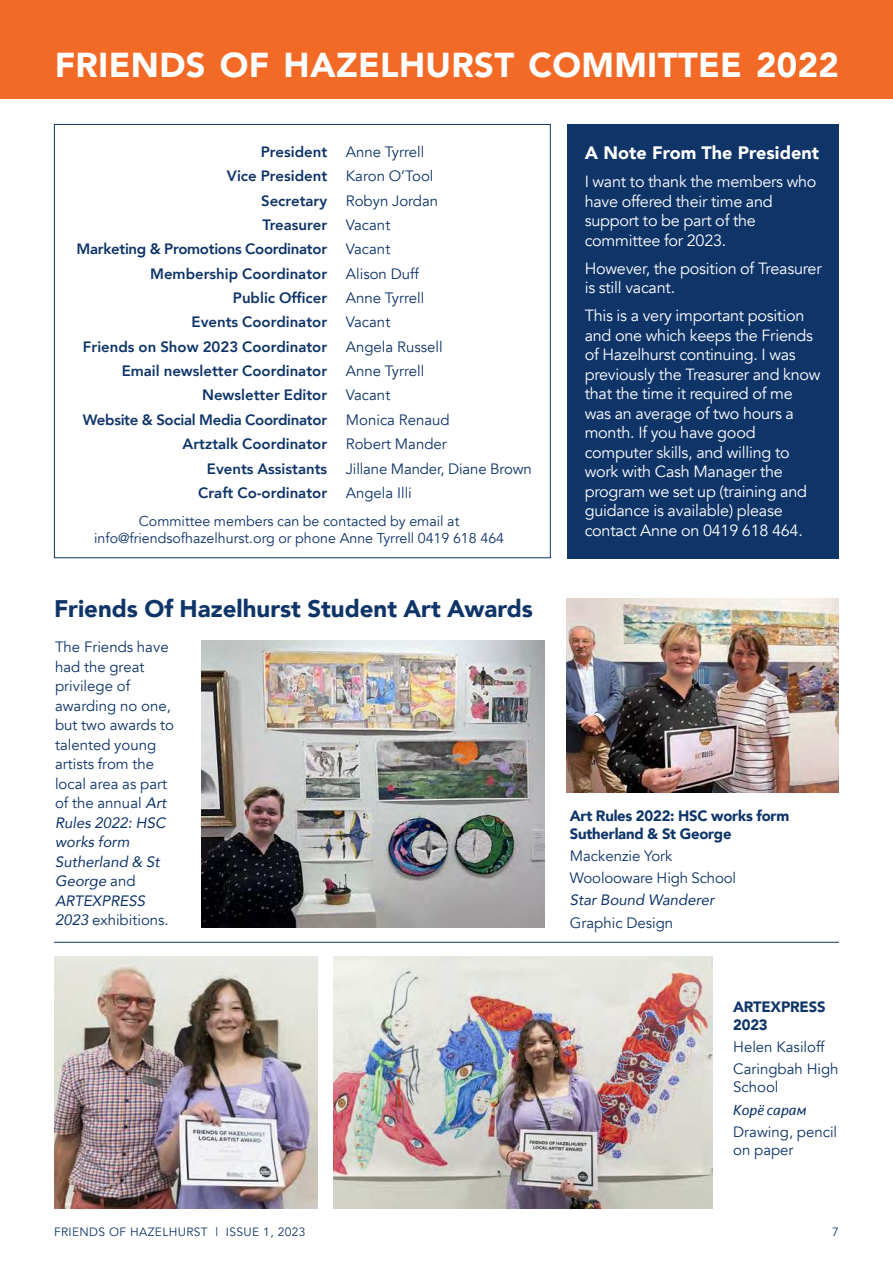
<style>
.page{position:relative;width:893px;height:1263px;background:#fff}
.page>*{position:absolute;margin:0;border:0;box-sizing:border-box;transform-origin:0 0}
.t1{font:900 34.5px "Avenir";letter-spacing:.01em;color:#fff}
.t2{font:900 24px "Avenir";color:#0e3468}
.t3{font:900 18px "Avenir";color:#fff}
.t4{font:16.2px/19.5px "Avenir";letter-spacing:-.015em;color:#fff}
.t5{font:15px/19.5px "Avenir";color:#0e3468}
.t6{font:800 15px "Avenir";color:#0e3468}
.t7{font:800 15px "Avenir";letter-spacing:-.02em;color:#0e3468}
.t8{font:900 15px/18px "Avenir";letter-spacing:-.015em;color:#0e3468}
.t9{font:italic 15px "Avenir";color:#0e3468}
.t10{font:italic 15px "Seravek";color:#0e3468}
.t11{font:14.25px/17.2px "Avenir";color:#0e3468;text-align:center}
.t12{font:12px "Avenir";letter-spacing:.03em;color:#0e3468}
.s1{font-weight:800}
.s2{font-weight:400}
.s3{font-style:italic}
</style>
<div class="page">
<div style="left:0;top:0;width:893px;height:99px;background:#f36a27"></div>
<div style="left:568px;top:124px;width:271px;height:434px;background:#0e3468"></div>
<img style="left:567px;top:598px;width:272px;height:194px">
<img style="left:201px;top:640px;width:343px;height:288px">
<img style="left:334px;top:956px;width:379px;height:253px">
<img style="left:54px;top:956px;width:263px;height:253px">
<hr style="left:54px;top:942px;width:785px;height:1px;background:#0e3468">
<h1 class="t1" style="left:55px;top:50px;width:786px">FRIENDS OF HAZELHURST COMMITTEE 2022</h1>
<p class="t5" style="left:261px;top:143px;width:165px"><span class="s1">President</span> Anne Tyrrell</p>
<p class="t6" style="left:227px;top:164px;width:208px">Vice President <span class="s2">Karon O’Tool</span></p>
<p class="t5" style="left:261px;top:192px;width:179px"><span class="s1">Secretary</span> Robyn Jordan</p>
<p class="t6" style="left:262px;top:218px;width:129px">Treasurer <span class="s2">Vacant</span></p>
<p class="t7" style="left:76px;top:243px;width:315px">Marketing &amp; Promotions Coordinator <span class="s2">Vacant</span></p>
<p class="t6" style="left:150px;top:267px;width:270px">Membership Coordinator <span class="s2">Alison Duff</span></p>
<p class="t6" style="left:233px;top:286px;width:193px">Public Officer <span class="s2">Anne Tyrrell</span></p>
<p class="t6" style="left:192px;top:316px;width:200px">Events Coordinator <span class="s2">Vacant</span></p>
<p class="t6" style="left:83px;top:335px;width:361px">Friends on Show 2023 Coordinator <span class="s2">Angela Russell</span></p>
<p class="t6" style="left:122px;top:365px;width:304px">Email newsletter Coordinator <span class="s2">Anne Tyrrell</span></p>
<p class="t6" style="left:202px;top:389px;width:190px">Newsletter Editor <span class="s2">Vacant</span></p>
<p class="t7" style="left:83px;top:408px;width:368px">Website &amp; Social Media Coordinator <span class="s2">Monica Renaud</span></p>
<p class="t6" style="left:183px;top:438px;width:266px">Artztalk Coordinator <span class="s2">Robert Mander</span></p>
<p class="t5" style="left:207px;top:460px;width:327px"><span class="s1">Events Assistants</span> Jillane Mander, Diane Brown</p>
<p class="t6" style="left:198px;top:486px;width:215px">Craft Co-ordinator <span class="s2">Angela Illi</span></p>
<p class="t11" style="left:94px;top:514px;width:412px">Committee members can be contacted by email at info@friendsofhazelhurst.org or phone Anne Tyrrell 0419 618 464</p>
<h2 class="t2" style="left:54px;top:599px;width:480px">Friends Of Hazelhurst Student Art Awards</h2>
<p class="t5" style="left:55px;top:638px;width:120px">The Friends have had the great privilege of awarding no one, but two awards to talented young artists from the local area as part of the annual <span class="s3">Art<br>Rules 2022: HSC works form<br>Sutherland &amp; St<br>George</span> and<br><span class="s3">ARTEXPRESS<br>2023</span> exhibitions.</p>
<p class="t3" style="left:585px;top:145px;width:236px">A Note From The President</p>
<p class="t4" style="left:585px;top:173px;width:233px">I want to thank the members who have offered their time and support to be part of the committee for 2023.</p>
<p class="t4" style="left:585px;top:260px;width:239px">However, the position of Treasurer is still vacant.</p>
<p class="t4" style="left:585px;top:307px;width:237px">This is a very important position and one which keeps the Friends of Hazelhurst continuing. I was previously the Treasurer and know that the time it required of me was an average of two hours a month. If you have good computer skills, and willing to work with Cash Manager the program we set up (training and guidance is available) please contact Anne on 0419 618 464.</p>
<p class="t8" style="left:570px;top:808px;width:221px">Art Rules 2022: HSC works form<br>Sutherland &amp; St George</p>
<p class="t5" style="left:570px;top:846px;width:168px;line-height:22.2px">Mackenzie York<br>Woolooware High School</p>
<p class="t9" style="left:570px;top:894px;width:146px">Star Bound Wanderer</p>
<p class="t5" style="left:570px;top:914px;width:105px">Graphic Design</p>
<p class="t8" style="left:733px;top:999px;width:94px">ARTEXPRESS<br>2023</p>
<p class="t5" style="left:733px;top:1037px;width:107px;line-height:22.2px">Helen Kasiloff<br>Caringbah High</p>
<p class="t5" style="left:733px;top:1079px;width:47px">School</p>
<p class="t10" style="left:733px;top:1098px;width:75px">Корё сарам</p>
<p class="t5" style="left:733px;top:1124px;width:106px;line-height:18px">Drawing, pencil on paper</p>
<p class="t12" style="left:54px;top:1227px;width:253px">FRIENDS OF HAZELHURST | ISSUE 1, 2023</p>
<p class="t12" style="left:832px;top:1226px;width:8px">7</p>
</div>
